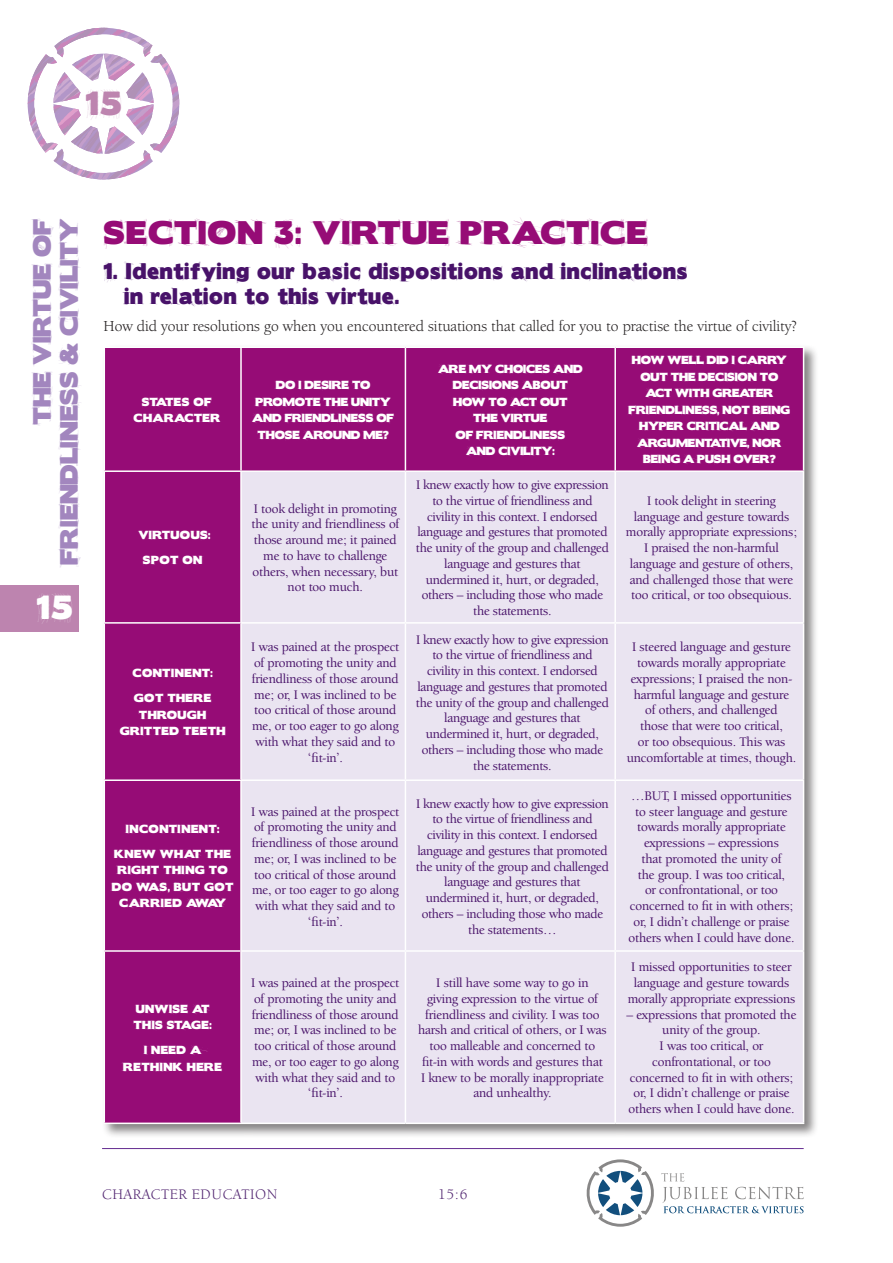
<style>
.page{position:relative;width:893px;height:1263px;background:#fff}
.page>*{position:absolute;margin:0;border:0;box-sizing:border-box;transform-origin:0 0}
.t1{font:30px "Boris Black Bloxx Dirty";color:#fff}
.t2{font:30px "Boris Black Bloxx Dirty";color:#bd84af}
.I_Session___LP{font:29.25px "Boris Black Bloxx Dirty";letter-spacing:.04em;color:#960c76}
.t3{font:22.5px/27px "Boris Black Bloxx Dirty";letter-spacing:-.005em;color:#a286be;text-align:right}
.I_Session___LP-2{font:20.25px/24.8px "Boris Black Bloxx Dirty";letter-spacing:.04em;color:#481269}
.I_body_-_no_indent{font:15.75px "Berkeley Oldstyle IT Cby BT";color:#231f20}
.t4{font:15px "Berkeley Oldstyle IT Cby BT";letter-spacing:.04em;color:#522671}
.TT_Table_body_white{font:500 13.5px/15.8px "Berkeley Oldstyle IT Cby BT";letter-spacing:-.01em;color:#481269;text-align:center}
.TT_Table_title{font:10.5px/16.5px "Boris Black Bloxx Dirty";letter-spacing:-.01em;color:#fff;text-align:center}
.TT_Table_title-2{font:10.5px/16.5px "Boris Black Bloxx Dirty";letter-spacing:.04em;color:#fff;text-align:center}
.I_Body_Text_LP{font:10.5px/16.5px "Boris Black Bloxx Dirty";letter-spacing:.04em;color:#fff;text-align:center}
</style>
<div class="page">
<div style="left:0;top:585px;width:79px;height:46px;background:#bd84af"></div>
<svg style="left:27px;top:28px;width:153px;height:151px"></svg>
<svg style="left:586px;top:1159px;width:218px;height:68px"></svg>
<hr style="left:102px;top:1148px;width:702px;height:1px;background:#652d91">
<div style="left:101px;top:344px;width:718px;height:794px;background:#231f20;opacity:.55"></div>
<div style="left:105px;top:348px;width:135px;height:774px;background:#960c76"></div>
<div style="left:242px;top:348px;width:561px;height:122px;background:#960c76"></div>
<div style="left:242px;top:472px;width:561px;height:650px;background:#eae4f1"></div>
<hr style="left:241px;top:346px;width:164px;height:2px;background:#fff">
<hr style="left:405px;top:346px;width:210px;height:2px;background:#fff">
<hr style="left:615px;top:346px;width:189px;height:2px;background:#fff">
<hr style="left:803px;top:348px;width:1px;height:122px;background:#fff">
<hr style="left:104px;top:346px;width:137px;height:2px;background:#fff">
<hr style="left:104px;top:348px;width:1px;height:122px;background:#fff">
<hr style="left:240px;top:348px;width:2px;height:122px;background:#fff">
<hr style="left:405px;top:348px;width:1px;height:122px;background:#fff">
<hr style="left:614px;top:348px;width:2px;height:122px;background:#fff">
<hr style="left:104px;top:470px;width:137px;height:2px;background:#fff">
<hr style="left:104px;top:472px;width:1px;height:150px;background:#fff">
<hr style="left:241px;top:470px;width:164px;height:2px;background:#fff">
<hr style="left:240px;top:472px;width:2px;height:150px;background:#fff">
<hr style="left:405px;top:470px;width:210px;height:2px;background:#fff">
<hr style="left:405px;top:472px;width:1px;height:150px;background:#fff">
<hr style="left:615px;top:470px;width:189px;height:2px;background:#fff">
<hr style="left:614px;top:472px;width:2px;height:150px;background:#fff">
<hr style="left:803px;top:472px;width:1px;height:150px;background:#fff">
<hr style="left:104px;top:622px;width:137px;height:2px;background:#fff">
<hr style="left:104px;top:624px;width:1px;height:155px;background:#fff">
<hr style="left:241px;top:622px;width:164px;height:2px;background:#fff">
<hr style="left:240px;top:624px;width:2px;height:155px;background:#fff">
<hr style="left:405px;top:622px;width:210px;height:2px;background:#fff">
<hr style="left:405px;top:624px;width:1px;height:155px;background:#fff">
<hr style="left:615px;top:622px;width:189px;height:2px;background:#fff">
<hr style="left:614px;top:624px;width:2px;height:155px;background:#fff">
<hr style="left:803px;top:624px;width:1px;height:155px;background:#fff">
<hr style="left:104px;top:779px;width:137px;height:2px;background:#fff">
<hr style="left:104px;top:781px;width:1px;height:169px;background:#fff">
<hr style="left:241px;top:779px;width:164px;height:2px;background:#fff">
<hr style="left:240px;top:781px;width:2px;height:169px;background:#fff">
<hr style="left:405px;top:779px;width:210px;height:2px;background:#fff">
<hr style="left:405px;top:781px;width:1px;height:169px;background:#fff">
<hr style="left:615px;top:779px;width:189px;height:2px;background:#fff">
<hr style="left:614px;top:781px;width:2px;height:169px;background:#fff">
<hr style="left:803px;top:781px;width:1px;height:169px;background:#fff">
<hr style="left:104px;top:950px;width:137px;height:2px;background:#fff">
<hr style="left:104px;top:952px;width:1px;height:170px;background:#fff">
<hr style="left:241px;top:950px;width:164px;height:2px;background:#fff">
<hr style="left:240px;top:952px;width:2px;height:170px;background:#fff">
<hr style="left:405px;top:950px;width:210px;height:2px;background:#fff">
<hr style="left:405px;top:952px;width:1px;height:170px;background:#fff">
<hr style="left:615px;top:950px;width:189px;height:2px;background:#fff">
<hr style="left:614px;top:952px;width:2px;height:170px;background:#fff">
<hr style="left:803px;top:952px;width:1px;height:170px;background:#fff">
<hr style="left:104px;top:1122px;width:137px;height:2px;background:#fff">
<hr style="left:241px;top:1122px;width:164px;height:2px;background:#fff">
<hr style="left:405px;top:1122px;width:210px;height:2px;background:#fff">
<hr style="left:615px;top:1122px;width:189px;height:2px;background:#fff">
<h1 class="t2" style="left:85px;top:87px;width:38px">15</h1>
<h3 class="t3" style="left:29px;top:565px;width:350px;rotate:-90deg">THE VIRTUE OF<br>FRIENDLINESS &amp; CIVILITY</h3>
<h1 class="t1" style="left:37px;top:591px;width:38px">15</h1>
<p class="I_Session___LP" style="left:104px;top:217px;width:546px">SECTION 3: VIRTUE PRACTICE</p>
<p class="I_Session___LP-2" style="left:124px;top:260px;width:565px;text-indent:-21px">1. Identifying our basic dispositions and inclinations in relation to this virtue.</p>
<p class="I_body_-_no_indent" style="left:104px;top:316px;width:695px">How did your resolutions go when you encountered situations that called for you to practise the virtue of civility?</p>
<p class="I_Body_Text_LP" style="left:133px;top:394px;width:88px">STATES OF<br>CHARACTER</p>
<p class="TT_Table_title-2" style="left:138px;top:527px;width:74px">VIRTUOUS:</p>
<p class="TT_Table_title" style="left:143px;top:552px;width:61px">SPOT ON</p>
<p class="TT_Table_title-2" style="left:132px;top:665px;width:82px">CONTINENT:</p>
<p class="TT_Table_title-2" style="left:120px;top:690px;width:107px">GOT THERE<br>THROUGH<br>GRITTED TEETH</p>
<p class="TT_Table_title-2" style="left:126px;top:821px;width:95px">INCONTINENT:</p>
<p class="TT_Table_title-2" style="left:112px;top:846px;width:123px">KNEW WHAT THE<br>RIGHT THING TO<br>DO WAS, BUT GOT<br>CARRIED AWAY</p>
<p class="TT_Table_title-2" style="left:133px;top:1001px;width:80px;text-align:left">UNWISE AT<br>THIS STAGE:</p>
<p class="TT_Table_title-2" style="left:123px;top:1042px;width:100px;text-align:left;text-indent:21px">I NEED A<br>RETHINK HERE</p>
<p class="TT_Table_title" style="left:252px;top:377px;width:143px">DO I DESIRE TO<br>PROMOTE THE UNITY<br>AND FRIENDLINESS OF<br>THOSE AROUND ME?</p>
<p class="TT_Table_body_white" style="left:251px;top:500px;width:149px">I took delight in promoting the unity and friendliness of those around me; it pained me to have to challenge others, when necessary, but not too much.</p>
<p class="TT_Table_title" style="left:438px;top:361px;width:146px">ARE MY CHOICES AND<br>DECISIONS ABOUT<br>HOW TO ACT OUT<br>THE VIRTUE<br>OF FRIENDLINESS<br>AND CIVILITY:</p>
<p class="TT_Table_title" style="left:629px;top:352px;width:163px">HOW WELL DID I CARRY<br>OUT THE DECISION TO<br>ACT WITH GREATER<br>FRIENDLINESS, NOT BEING<br>HYPER CRITICAL AND<br>ARGUMENTATIVE, NOR<br>BEING APUSH OVER?</p>
<p class="TT_Table_body_white" style="left:416px;top:477px;width:195px">I knew exactly how to give expression to the virtue of friendliness and civility in this context. I endorsed language and gestures that promoted the unity of the group and challenged language and gestures that undermined it, hurt, or degraded, others – including those who made the statements.</p>
<p class="TT_Table_body_white" style="left:626px;top:492px;width:173px">I took delight in steering language and gesture towards morally appropriate expressions;<br>I praised the non-harmful language and gesture of others, and challenged those that were too critical, or too obsequious.</p>
<p class="TT_Table_body_white" style="left:251px;top:639px;width:150px">I was pained at the prospect of promoting the unity and friendliness of those around me; or, I was inclined to be too critical of those around me, or too eager to go along with what they said and to ‘fit-in’.</p>
<p class="TT_Table_body_white" style="left:416px;top:631px;width:195px">I knew exactly how to give expression to the virtue of friendliness and civility in this context. I endorsed language and gestures that promoted the unity of the group and challenged language and gestures that undermined it, hurt, or degraded, others – including those who made the statements.</p>
<p class="TT_Table_body_white" style="left:627px;top:639px;width:171px">I steered language and gesture towards morally appropriate expressions; I praised the non&shy;harmful language and gesture<br>of others, and challenged<br>those that were too critical,<br>or too obsequious. This was uncomfortable at times, though.</p>
<p class="TT_Table_body_white" style="left:251px;top:803px;width:150px">I was pained at the prospect of promoting the unity and friendliness of those around me; or, I was inclined to be too critical of those around me, or too eager to go along with what they said and to ‘fit-in’.</p>
<p class="TT_Table_body_white" style="left:416px;top:795px;width:195px">I knew exactly how to give expression to the virtue of friendliness and civility in this context. I endorsed language and gestures that promoted the unity of the group and challenged language and gestures that undermined it, hurt, or degraded, others – including those who made the statements…</p>
<p class="TT_Table_body_white" style="left:629px;top:787px;width:167px">…BUT, I missed opportunities to steer language and gesture towards morally appropriate expressions – expressions<br>that promoted the unity of<br>the group. I was too critical,<br>or confrontational, or too concerned to fit in with others; or, I didn’t challenge or praise others when I could have done.</p>
<p class="TT_Table_body_white" style="left:251px;top:975px;width:150px">I was pained at the prospect of promoting the unity and friendliness of those around me; or, I was inclined to be too critical of those around me, or too eager to go along with what they said and to ‘fit-in’.</p>
<p class="TT_Table_body_white" style="left:418px;top:975px;width:190px">I still have some way to go in<br>giving expression to the virtue of friendliness and civility. I was too harsh and critical of others, or I was too malleable and concerned to fit-in with words and gestures that<br>I knew to be morally inappropriate and unhealthy.</p>
<p class="TT_Table_body_white" style="left:628px;top:959px;width:169px">I missed opportunities to steer language and gesture towards morally appropriate expressions</p>
<p class="TT_Table_body_white" style="left:626px;top:1006px;width:171px">– expressions that promoted the unity of the group.<br>I was too critical, or confrontational, or too concerned to fit in with others; or, I didn’t challenge or praise others when I could have done.</p>
<p class="t4" style="left:102px;top:1185px;width:177px">CHARACTER EDUCATION</p>
<p class="t4" style="left:438px;top:1185px;width:31px">15:6</p>
</div>
